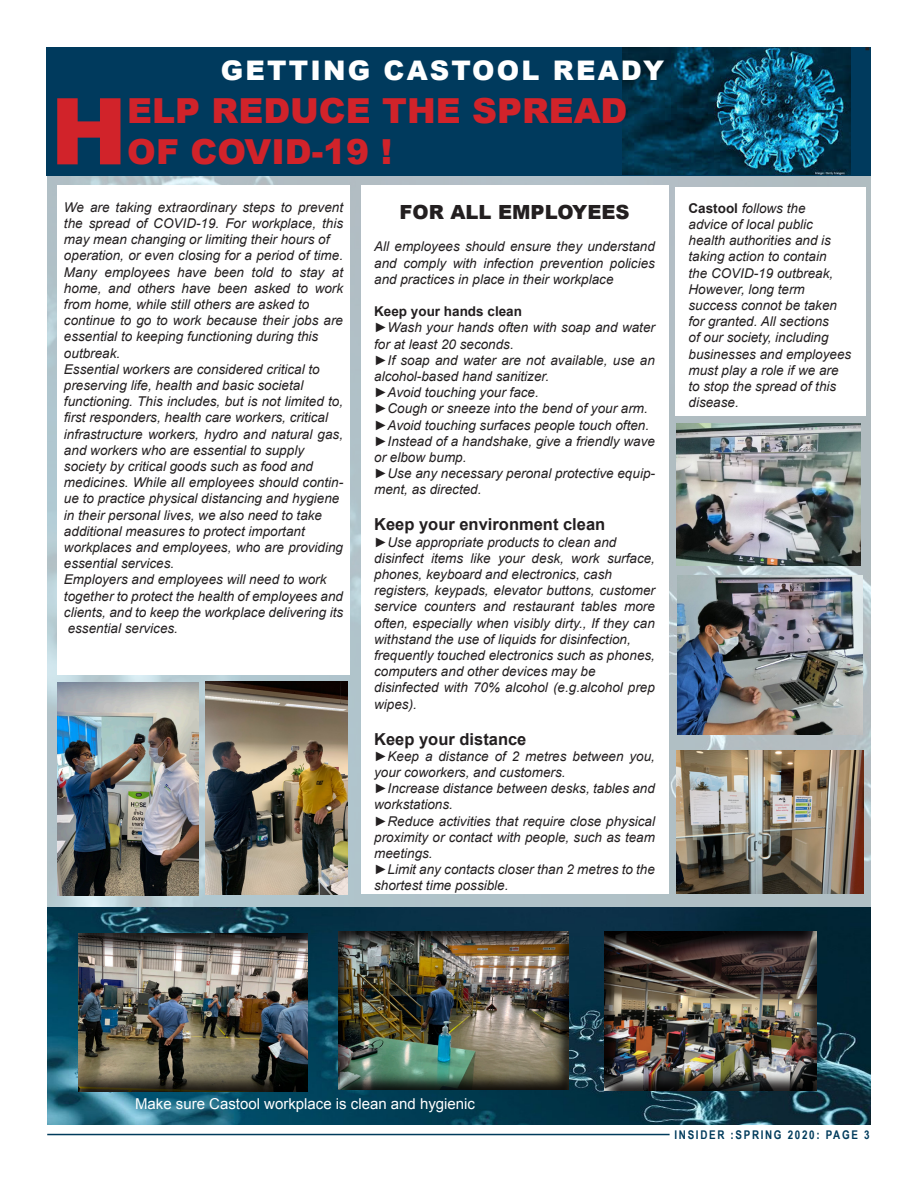
<style>
.page{position:relative;width:918px;height:1188px;background:#fff}
.page>*{position:absolute;margin:0;border:0;box-sizing:border-box;transform-origin:0 0}
.t1{font:900 92.4px "Arial";color:#d1232a}
.t2{font:900 34.5px/41.4px "Arial";color:#d1232a}
.t3{font:900 27px "Arial";letter-spacing:.08em;color:#fff}
.t4{font:900 19.5px "Arial";color:#231f20}
.t5{font:700 16.5px "Arial";color:#231f20}
.t6{font:15px "Arial";color:#fff}
.t7{font:italic 13.5px/16.2px "Arial";color:#231f20}
.t8{font:700 13.5px "Arial";color:#231f20}
.t9{font:700 12px "Arial Narrow";letter-spacing:.14em;color:#003b5c}
.s1{font-weight:700;font-style:normal}
</style>
<div class="page">
<img style="left:47px;top:176px;width:824px;height:949px">
<hr style="left:47px;top:1134px;width:623px;height:1px;background:#003b5c">
<div style="left:47px;top:47px;width:824px;height:129px;background:#003a5d"></div>
<img style="left:57px;top:683px;width:142px;height:212px">
<img style="left:677px;top:576px;width:186px;height:158px">
<img style="left:676px;top:423px;width:184px;height:143px">
<img style="left:337px;top:931px;width:233px;height:161px">
<img style="left:78px;top:933px;width:231px;height:160px">
<img style="left:206px;top:681px;width:141px;height:213px">
<img style="left:623px;top:47px;width:227px;height:128px">
<div style="left:675px;top:187px;width:190px;height:229px;background:#fff"></div>
<svg style="left:865px;top:47px;width:4px;height:3px"></svg>
<img style="left:676px;top:750px;width:188px;height:143px">
<img style="left:604px;top:931px;width:216px;height:161px">
<div style="left:57px;top:186px;width:293px;height:489px;background:#fff"></div>
<div style="left:361px;top:186px;width:308px;height:708px;background:#fff"></div>
<p class="t3" style="left:221px;top:51px;width:445px">GETTING CASTOOL READY</p>
<p class="t1" style="left:50px;top:64px;width:78px">H</p>
<p class="t2" style="left:127px;top:89px;width:502px">ELP REDUCE THE SPREAD<br>OF COVID-19 !</p>
<p class="t7" style="left:64px;top:199px;width:281px;text-align:justify">We are taking extraordinary steps to prevent the spread of COVID-19. For workplace, this may mean changing or limiting their hours of</p>
<p class="t7" style="left:64px;top:248px;width:281px;text-align:justify">operation, or even closing for a period of time.<br>Many employees have been told to stay at home, and others have been asked to work from home, while still others are asked to</p>
<p class="t7" style="left:64px;top:313px;width:281px">continue to go to work because their jobs are essential to keeping functioning during this</p>
<p class="t7" style="left:64px;top:345px;width:58px">outbreak.</p>
<p class="t7" style="left:64px;top:361px;width:257px">Essential workers are considered critical to</p>
<p class="t7" style="left:64px;top:377px;width:241px">preserving life, health and basic societal</p>
<p class="t7" style="left:64px;top:394px;width:281px">functioning. This includes, but is not limited to, first responders, health care workers, critical</p>
<p class="t7" style="left:64px;top:426px;width:281px">infrastructure workers, hydro and natural gas, and workers who are essential to supply</p>
<p class="t7" style="left:64px;top:458px;width:251px">society by critical goods such as food and</p>
<p class="t7" style="left:64px;top:475px;width:281px">medicines. While all employees should contin&shy;ue to practice physical distancing and hygiene</p>
<p class="t7" style="left:64px;top:507px;width:260px">in their personal lives, we also need to take</p>
<p class="t7" style="left:64px;top:523px;width:242px">additional measures to protect important</p>
<p class="t7" style="left:64px;top:539px;width:281px">workplaces and employees, who are providing essential services.</p>
<p class="t7" style="left:64px;top:572px;width:264px">Employers and employees will need to work</p>
<p class="t7" style="left:64px;top:588px;width:281px">together to protect the health of employees and clients, and to keep the workplace delivering its</p>
<p class="t7" style="left:68px;top:620px;width:112px">essential services.</p>
<p class="t4" style="left:400px;top:198px;width:232px">FOR ALL EMPLOYEES</p>
<p class="t7" style="left:374px;top:239px;width:282px;text-align:justify">All employees should ensure they understand and comply with infection prevention policies and practices in place in their workplace</p>
<p class="t8" style="left:374px;top:303px;width:149px">Keep your hands clean</p>
<p class="t7" style="left:374px;top:320px;width:282px">►Wash your hands often with soap and water for at least 20 seconds.</p>
<p class="t7" style="left:374px;top:352px;width:282px">►If soap and water are not available, use an alcohol-based hand sanitizer.</p>
<p class="t7" style="left:374px;top:385px;width:166px">►Avoid touching your face.</p>
<p class="t7" style="left:374px;top:401px;width:275px">►Cough or sneeze into the bend of your arm.</p>
<p class="t7" style="left:374px;top:417px;width:277px">►Avoid touching surfaces people touch often.</p>
<p class="t7" style="left:374px;top:433px;width:282px">►Instead of a handshake, give a friendly wave or elbow bump.</p>
<p class="t7" style="left:374px;top:466px;width:282px">►Use any necessary peronal protective equip&shy;ment, as directed.</p>
<p class="t5" style="left:374px;top:514px;width:233px">Keep your environment clean</p>
<p class="t7" style="left:374px;top:534px;width:244px">►Use appropriate products to clean and</p>
<p class="t7" style="left:374px;top:550px;width:282px">disinfect items like your desk, work surface, phones, keyboard and electronics, cash</p>
<p class="t7" style="left:374px;top:583px;width:282px;text-align:justify">registers, keypads, elevator buttons, customer service counters and restaurant tables more often, especially when visibly dirty., If they can withstand the use of liquids for disinfection,</p>
<p class="t7" style="left:374px;top:647px;width:282px">frequently touched electronics such as phones, computers and other devices may be</p>
<p class="t7" style="left:374px;top:680px;width:282px">disinfected with 70% alcohol (e.g.alcohol prep wipes).</p>
<p class="t5" style="left:374px;top:728px;width:154px">Keep your distance</p>
<p class="t7" style="left:374px;top:748px;width:282px">►Keep a distance of 2 metres between you, your coworkers, and customers.</p>
<p class="t7" style="left:374px;top:781px;width:282px">►Increase distance between desks, tables and workstations.</p>
<p class="t7" style="left:374px;top:813px;width:282px;text-align:justify">►Reduce activities that require close physical proximity or contact with people, such as team meetings.</p>
<p class="t7" style="left:374px;top:862px;width:282px">►Limit any contacts closer than 2 metres to the shortest time possible.</p>
<p class="t7" style="left:688px;top:200px;width:146px"><span class="s1">Castool</span> follows the advice of local public health authorities and is taking action to contain the COVID-19 outbreak,<br>However, long term</p>
<p class="t7" style="left:688px;top:297px;width:164px">success connot be taken for granted. All sections<br>of our society, including businesses and employees must play a role if we are to stop the spread of this disease.</p>
<p class="t6" style="left:135px;top:1094px;width:342px">Make sure Castool workplace is clean and hygienic</p>
<p class="t9" style="left:674px;top:1125px;width:197px">INSIDER :SPRING 2020: PAGE 3</p>
</div>
